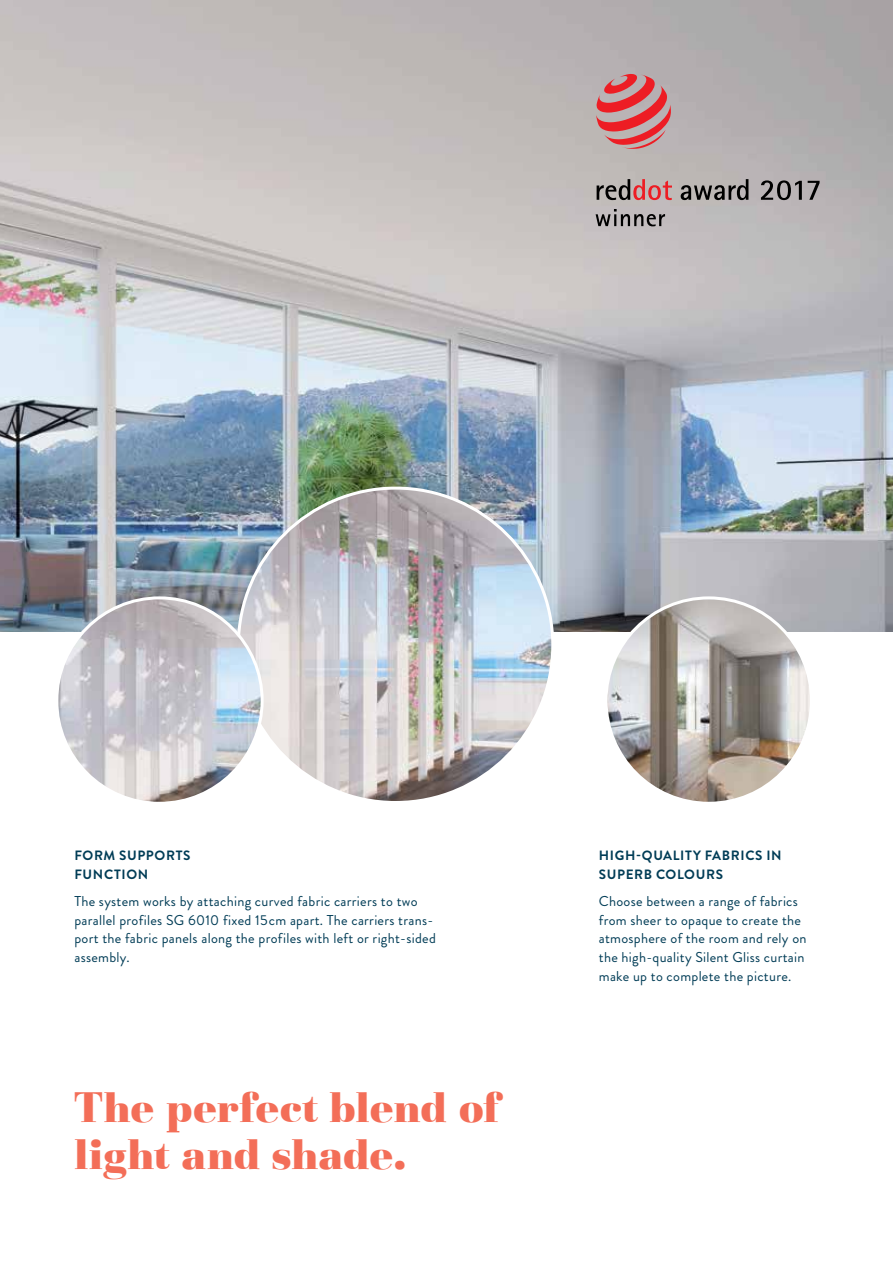
<style>
.page{position:relative;width:893px;height:1263px;background:#fff}
.page>*{position:absolute;margin:0;border:0;box-sizing:border-box;transform-origin:0 0}
.t1{font:900 44.25px/46.5px "Basilia";letter-spacing:.005em;color:#f36e58}
.t2{font:14.25px/18.8px "Brandon Grotesque";letter-spacing:.02em;color:#003c56}
.t3{font:700 13.5px/18.8px "Brandon Grotesque";letter-spacing:.045em;color:#003c56}
</style>
<div class="page">
<img style="left:0;top:0;width:893px;height:631px">
<img style="left:238px;top:488px;width:315px;height:314px;border-radius:157px">
<img style="left:606px;top:600px;width:205px;height:201px">
<img style="left:57px;top:598px;width:205px;height:205px;border-radius:101px">
<svg style="left:597px;top:179px;width:75px;height:21px;background:#a98080"></svg>
<svg style="left:681px;top:179px;width:67px;height:21px"></svg>
<svg style="left:761px;top:180px;width:41px;height:20px"></svg>
<svg style="left:808px;top:181px;width:12px;height:19px"></svg>
<svg style="left:596px;top:74px;width:75px;height:75px;background:#cc777b"></svg>
<svg style="left:596px;top:209px;width:69px;height:17px"></svg>
<p class="t3" style="left:75px;top:846px;width:117px">FORM SUPPORTS<br>FUNCTION</p>
<p class="t2" style="left:74px;top:892px;width:363px">The system works by attaching curved fabric carriers to two parallel profiles SG 6010 fixed 15cm apart. The carriers trans&shy;port the fabric panels along the profiles with left or right-sided assembly.</p>
<h1 class="t1" style="left:74px;top:1088px;width:428px">The perfect blend of light and shade.</h1>
<p class="t3" style="left:599px;top:846px;width:141px">HIGH-QUALITY FABRICS</p>
<p class="t3" style="left:766px;top:846px;width:17px">IN</p>
<p class="t3" style="left:599px;top:865px;width:126px">SUPERB COLOU RS</p>
<p class="t2" style="left:599px;top:892px;width:209px">Choose between a range of fabrics from sheer to opaque to create the atmosphere of the room and rely on the high-quality Silent Gliss curtain make up to complete the picture.</p>
</div>
